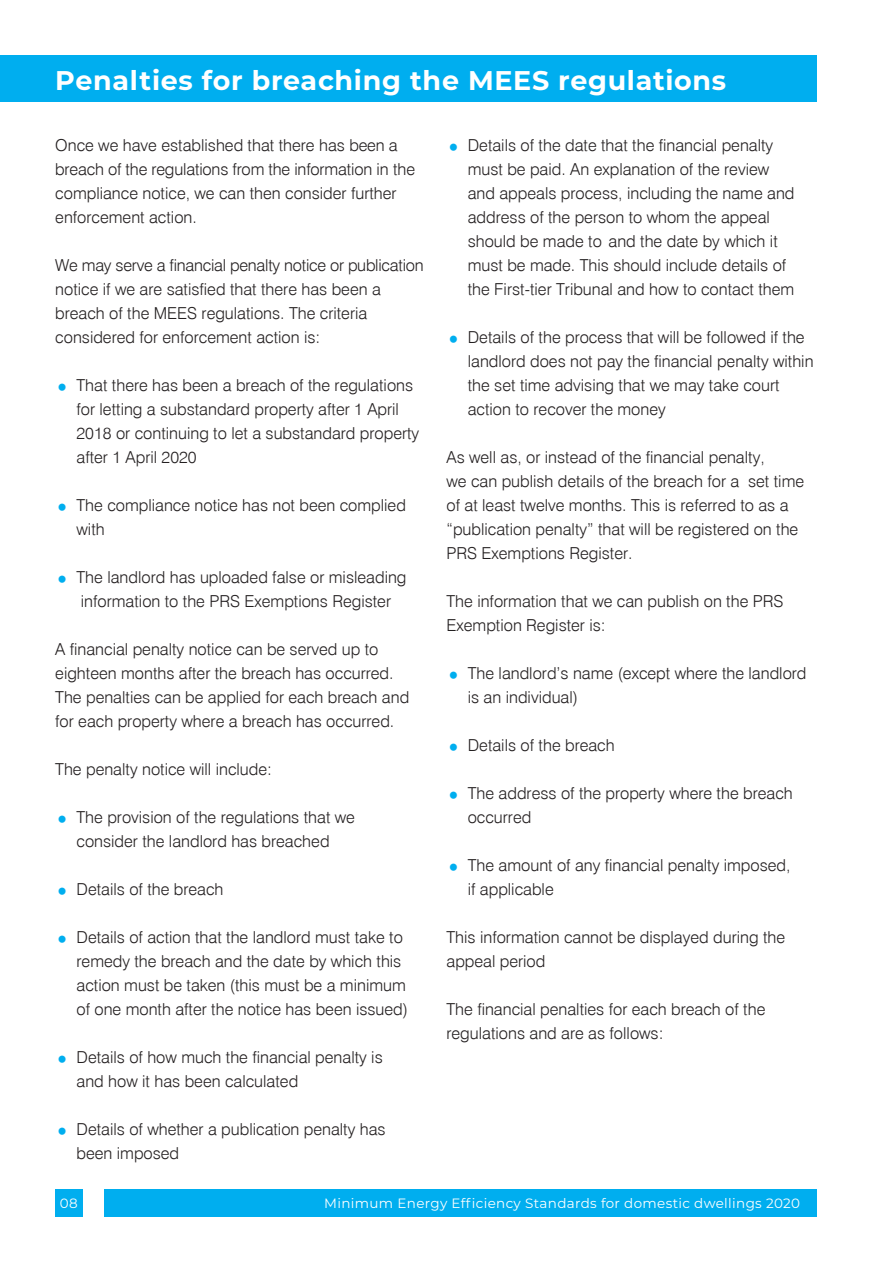
<style>
.page{position:relative;width:893px;height:1263px;background:#fff}
.page>*{position:absolute;margin:0;border:0;box-sizing:border-box;transform-origin:0 0}
.t1{font:700 27px "Montserrat";letter-spacing:.025em;color:#fff}
.t2{font:300 16.5px/24px "Swiss 721 BT";color:#231f20}
.t3{font:13.5px "Montserrat";letter-spacing:.025em;color:#fff}
.s1{font-size:24px;color:#00aeef}
</style>
<div class="page">
<div style="left:0;top:55px;width:816px;height:47px;background:#00aeef"></div>
<div style="left:104px;top:1189px;width:712px;height:27px;background:#00aeef"></div>
<div style="left:55px;top:1189px;width:27px;height:27px;background:#00aeef"></div>
<h1 class="t1" style="left:55px;top:61px;width:672px">Penalties for breaching the MEES regulations</h1>
<p class="t2" style="left:55px;top:133px;width:362px">Once we have established that there has been a breach of the regulations from the information in the compliance notice, we can then consider further enforcement action.</p>
<p class="t2" style="left:55px;top:253px;width:370px">We may serve a financial penalty notice or publication notice if we are satisfied that there has been a breach of the MEES regulations. The criteria considered for enforcement action is:</p>
<p class="t2" style="left:77px;top:373px;width:344px;text-indent:-21px"><span class="s1">•</span> That there has been a breach of the regulations for letting a substandard property after 1 April 2018 or continuing to let a substandard property after 1 April 2020</p>
<p class="t2" style="left:77px;top:493px;width:331px;text-indent:-21px"><span class="s1">•</span> The compliance notice has not been complied with</p>
<p class="t2" style="left:81px;top:565px;width:327px;text-indent:-26px"><span class="s1">•</span> The landlord has uploaded false or misleading information to the PRS Exemptions Register</p>
<p class="t2" style="left:55px;top:637px;width:355px">A financial penalty notice can be served up to eighteen months after the breach has occurred.<br>The penalties can be applied for each breach and for each property where a breach has occurred.</p>
<p class="t2" style="left:55px;top:757px;width:218px">The penalty notice will include:</p>
<p class="t2" style="left:55px;top:805px;width:301px;text-align:center"><span class="s1">•</span> The provision of the regulations that we consider the landlord has breached</p>
<p class="t2" style="left:55px;top:877px;width:170px"><span class="s1">•</span> Details of the breach</p>
<p class="t2" style="left:77px;top:925px;width:333px;text-indent:-21px"><span class="s1">•</span> Details of action that the landlord must take to remedy the breach and the date by which this action must be taken (this must be a minimum of one month after the notice has been issued)</p>
<p class="t2" style="left:77px;top:1045px;width:308px;text-indent:-21px"><span class="s1">•</span> Details of how much the financial penalty is and how it has been calculated</p>
<p class="t2" style="left:77px;top:1117px;width:311px;text-indent:-21px"><span class="s1">•</span> Details of whether a publication penalty has been imposed</p>
<p class="t2" style="left:468px;top:133px;width:328px;text-indent:-21px"><span class="s1">•</span> Details of the date that the financial penalty must be paid. An explanation of the review and appeals process, including the name and address of the person to whom the appeal should be made to and the date by which it must be made. This should include details of the First-tier Tribunal and how to contact them</p>
<p class="t2" style="left:468px;top:325px;width:347px;text-indent:-21px"><span class="s1">•</span> Details of the process that will be followed if the landlord does not pay the financial penalty within the set time advising that we may take court action to recover the money</p>
<p class="t2" style="left:446px;top:445px;width:359px">As well as, or instead of the financial penalty,<br>we can publish details of the breach for a set time of at least twelve months. This is referred to as a “publication penalty” that will be registered on the PRS Exemptions Register.</p>
<p class="t2" style="left:446px;top:589px;width:338px">The information that we can publish on the PRS<br>Exemption Register is:</p>
<p class="t2" style="left:468px;top:661px;width:340px;text-indent:-21px"><span class="s1">•</span> The landlord’s name (except where the landlord is an individual)</p>
<p class="t2" style="left:446px;top:733px;width:170px"><span class="s1">•</span> Details of the breach</p>
<p class="t2" style="left:468px;top:781px;width:326px;text-indent:-21px"><span class="s1">•</span> The address of the property where the breach occurred</p>
<p class="t2" style="left:468px;top:853px;width:324px;text-indent:-21px"><span class="s1">•</span> The amount of any financial penalty imposed, if applicable</p>
<p class="t2" style="left:446px;top:925px;width:340px">This information cannot be displayed during the appeal period</p>
<p class="t2" style="left:446px;top:997px;width:320px">The financial penalties for each breach of the regulations and are as follows:</p>
<p class="t3" style="left:60px;top:1194px;width:19px">08</p>
<p class="t3" style="left:324px;top:1194px;width:477px">Minimum Energy Efficiency Standards for domestic dwellings 2020</p>
</div>
